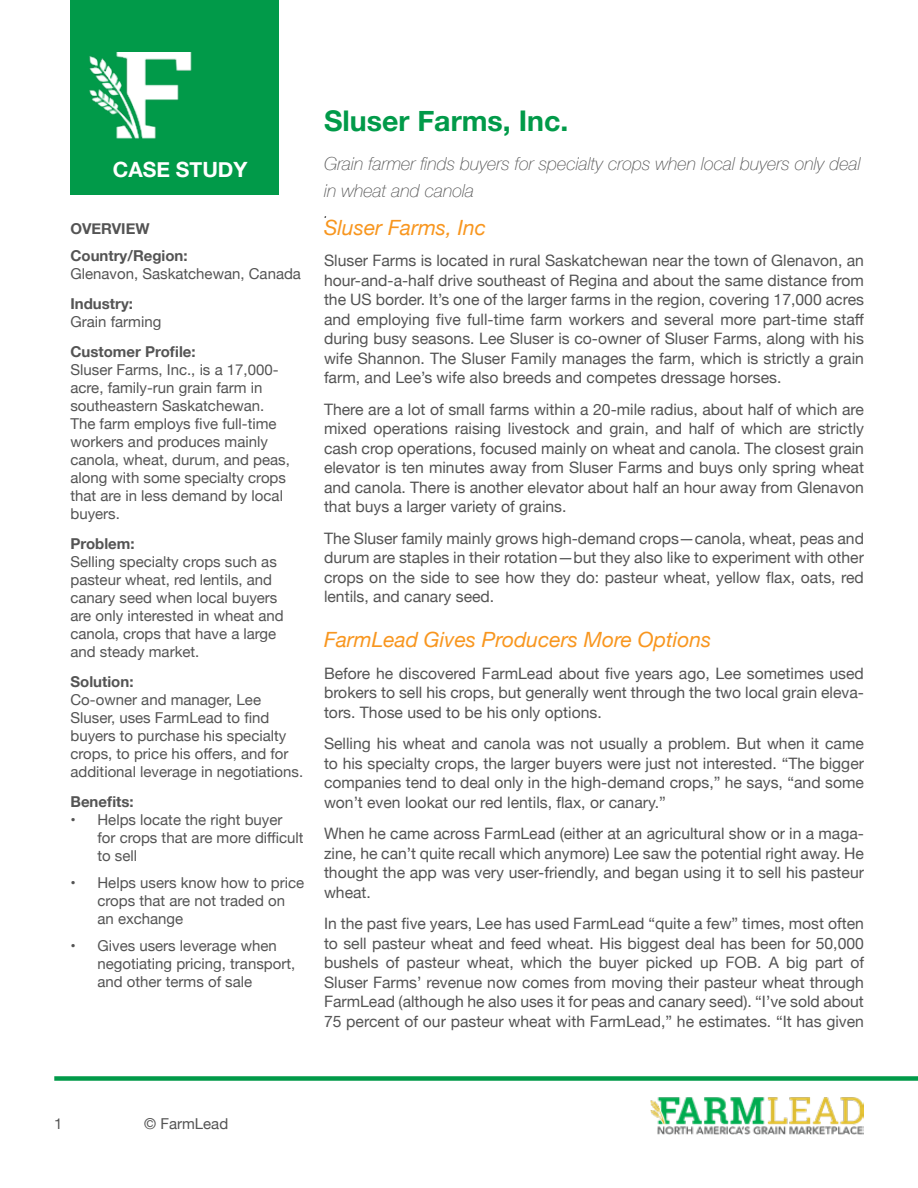
<style>
.page{position:relative;width:918px;height:1188px;background:#fff}
.page>*{position:absolute;margin:0;border:0;box-sizing:border-box;transform-origin:0 0}
.t1{font:700 28.5px "Helvetica Neue";color:#019a49}
.t2{font:italic 21px "Helvetica Neue";color:#f8961f}
.t3{font:700 21px "Helvetica Neue";color:#fff}
.t4{font:italic 100 18px/27px "Helvetica Neue";color:#545454}
.t5{font:italic 100 17.25px "Helvetica Neue";color:#000}
.t6{font:15.75px/19.5px "Helvetica Neue";color:#545454;text-align:justify}
.t7{font:15px/18px "Helvetica Neue";color:#545454}
.t8{font:700 15px/27px "Helvetica Neue";color:#545454}
</style>
<div class="page">
<img style="left:650px;top:1097px;width:214px;height:38px">
<div style="left:54px;top:1076px;width:864px;height:5px;background:#019a49"></div>
<div style="left:70px;top:0;width:209px;height:194px;background:#019a49"></div>
<img style="left:89px;top:52px;width:103px;height:86px">
<h2 class="t3" style="left:113px;top:153px;width:136px">CASE STUDY</h2>
<p class="t8" style="left:70px;top:215px;width:119px">OVERVIEW<br>Country/Region:</p>
<p class="t7" style="left:70px;top:265px;width:232px">Glenavon, Saskatchewan, Canada</p>
<p class="t8" style="left:70px;top:290px;width:64px">Industry:</p>
<p class="t7" style="left:70px;top:313px;width:92px">Grain farming</p>
<p class="t8" style="left:70px;top:338px;width:127px">Customer Profile:</p>
<p class="t7" style="left:70px;top:361px;width:221px">Sluser Farms, Inc., is a 17,000- acre, family-run grain farm in southeastern Saskatchewan.<br>The farm employs five full-time workers and produces mainly canola, wheat, durum, and peas, along with some specialty crops that are in less demand by local buyers.</p>
<p class="t8" style="left:70px;top:530px;width:66px">Problem:</p>
<p class="t7" style="left:70px;top:553px;width:215px">Selling specialty crops such as pasteur wheat, red lentils, and canary seed when local buyers are only interested in wheat and canola, crops that have a large and steady market.</p>
<p class="t8" style="left:70px;top:668px;width:65px">Solution:</p>
<p class="t7" style="left:70px;top:691px;width:234px">Co-owner and manager, Lee<br>Sluser, uses FarmLead to find buyers to purchase his specialty crops, to price his offers, and for additional leverage in negotiations.</p>
<p class="t8" style="left:70px;top:788px;width:65px">Benefits:</p>
<p class="t7" style="left:97px;top:811px;width:208px;text-indent:-27px">• Helps locate the right buyer for crops that are more difficult to sell</p>
<p class="t7" style="left:97px;top:874px;width:208px;text-indent:-27px">• Helps users know how to price crops that are not traded on an exchange</p>
<p class="t7" style="left:97px;top:937px;width:199px;text-indent:-27px">• Gives users leverage when negotiating pricing, transport, and other terms of sale</p>
<h1 class="t1" style="left:324px;top:98px;width:246px">Sluser Farms, Inc.</h1>
<p class="t4" style="left:324px;top:149px;width:538px">Grain farmer finds buyers for specialty crops when local buyers only deal in wheat and canola</p>
<p class="t5" style="left:324px;top:198px;width:6px">.</p>
<h2 class="t2" style="left:324px;top:212px;width:164px">Sluser Farms, Inc</h2>
<p class="t6" style="left:324px;top:252px;width:542px">Sluser Farms is located in rural Saskatchewan near the town of Glenavon, an hour-and-a-half drive southeast of Regina and about the same distance from the US border. It’s one of the larger farms in the region, covering 17,000 acres and employing five full-time farm workers and several more part-time staff during busy seasons. Lee Sluser is co-owner of Sluser Farms, along with his wife Shannon. The Sluser Family manages the farm, which is strictly a grain farm, and Lee’s wife also breeds and competes dressage horses.</p>
<p class="t6" style="left:324px;top:400px;width:542px">There are a lot of small farms within a 20-mile radius, about half of which are mixed operations raising livestock and grain, and half of which are strictly cash crop operations, focused mainly on wheat and canola. The closest grain elevator is ten minutes away from Sluser Farms and buys only spring wheat and canola. There is another elevator about half an hour away from Glenavon that buys a larger variety of grains.</p>
<p class="t6" style="left:324px;top:529px;width:542px">The Sluser family mainly grows high-demand crops—canola, wheat, peas and durum are staples in their rotation—but they also like to experiment with other crops on the side to see how they do: pasteur wheat, yellow flax, oats, red lentils, and canary seed.</p>
<h2 class="t2" style="left:324px;top:624px;width:389px">FarmLead Gives Producers More Options</h2>
<p class="t6" style="left:324px;top:664px;width:542px">Before he discovered FarmLead about five years ago, Lee sometimes used brokers to sell his crops, but generally went through the two local grain eleva&shy;tors. Those used to be his only options.</p>
<p class="t6" style="left:324px;top:735px;width:542px">Selling his wheat and canola was not usually a problem. But when it came to his specialty crops, the larger buyers were just not interested. “The bigger companies tend to deal only in the high-demand crops,” he says, “and some won’t even lookat our red lentils, flax, or canary.”</p>
<p class="t6" style="left:324px;top:825px;width:542px">When he came across FarmLead (either at an agricultural show or in a maga&shy;zine, he can’t quite recall which anymore) Lee saw the potential right away. He thought the app was very user-friendly, and began using it to sell his pasteur wheat.</p>
<p class="t6" style="left:324px;top:915px;width:542px">In the past five years, Lee has used FarmLead “quite a few” times, most often to sell pasteur wheat and feed wheat. His biggest deal has been for 50,000 bushels of pasteur wheat, which the buyer picked up FOB. A big part of Sluser Farms’ revenue now comes from moving their pasteur wheat through FarmLead (although he also uses it for peas and canary seed). “I’ve sold about 75 percent of our pasteur wheat with FarmLead,” he estimates. “It has given</p>
<p class="t7" style="left:54px;top:1115px;width:10px">1</p>
<p class="t7" style="left:144px;top:1115px;width:85px">© FarmLead</p>
</div>
